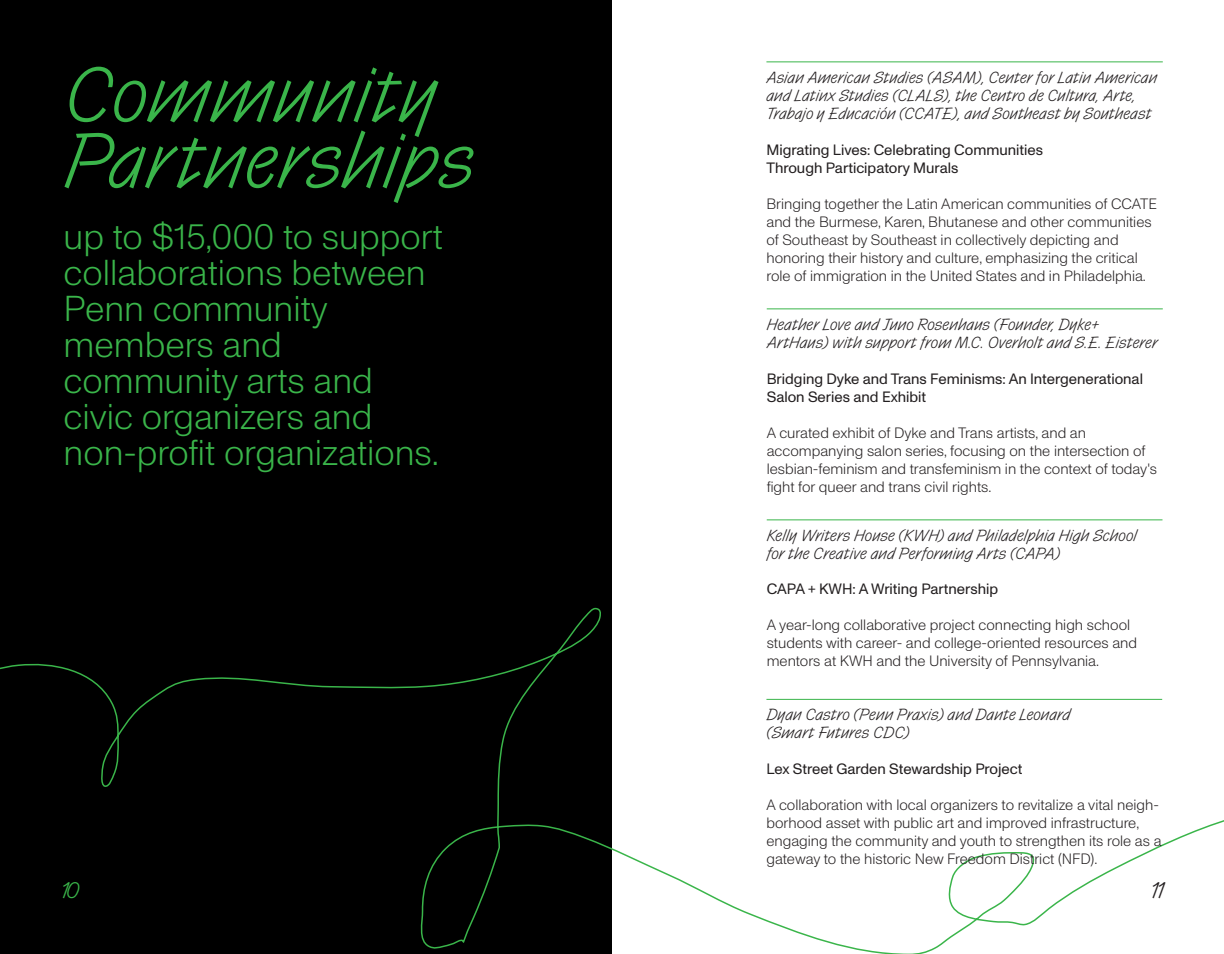
<style>
.page{position:relative;width:1224px;height:954px;background:#fff}
.page>*{position:absolute;margin:0;border:0;box-sizing:border-box;transform-origin:0 0}
.Chapter{font:300 72px/66px "Control Cursive Trial";color:#3ab54a}
.Chapter-2{font:300 36px/36px "Edu Monument Grotesk";color:#3ab54a}
.t1{font:21px "Control Cursive Trial Light TNT";color:#3ab54a}
.t2{font:21px "Control Cursive Trial Light TNT";color:#231f20}
.Paragraph_Style_1{font:300 15px/18px "Edu Monument Grotesk";color:#231f20}
.Paragraph_Style_1-2{font:300 15px/18px "Control Cursive";color:#231f20}
.Chapter-3{font:300 15px/18px "Edu Monument Grotesk";color:#231f20}
.Paragraph_Style_1-3{font:15px/18px "Edu Monument Grotesk";color:#231f20}
</style>
<div class="page">
<div style="left:0;top:0;width:612px;height:954px;background:#000"></div>
<hr style="left:766px;top:62px;width:397px;height:1px;background:#3ab54a">
<hr style="left:767px;top:519px;width:395px;height:1px;background:#3ab54a">
<hr style="left:767px;top:309px;width:396px;height:1px;background:#3ab54a">
<svg style="left:0;top:607px;width:1224px;height:347px"></svg>
<hr style="left:766px;top:699px;width:396px;height:1px;background:#3ab54a">
<p class="Chapter" style="left:64px;top:56px;width:413px">Community<br>Partnerships</p>
<p class="Chapter-2" style="left:64px;top:219px;width:381px">up to $15,000 to support collaborations between<br>Penn community members and community arts and civic organizers and non-profit organizations.</p>
<p class="Paragraph_Style_1-2" style="left:766px;top:67px;width:393px">Asian American Studies (ASAM), Center for Latin American and Latinx Studies (CLALS), the Centro de Cultura, Arte,<br>Trabajo y Educación (CCATE), and Southeast by Southeast</p>
<p class="Paragraph_Style_1-3" style="left:766px;top:140px;width:278px">Migrating Lives: Celebrating Communities<br>Through Participatory Murals</p>
<p class="Paragraph_Style_1" style="left:766px;top:194px;width:392px">Bringing together the Latin American communities of CCATE and the Burmese, Karen, Bhutanese and other communities of Southeast by Southeast in collectively depicting and honoring their history and culture, emphasizing the critical role of immigration in the United States and in Philadelphia.</p>
<p class="Paragraph_Style_1-2" style="left:767px;top:314px;width:393px">Heather Love and Juno Rosenhaus (Founder, Dyke+<br>ArtHaus) with support from M.C. Overholt and S.E. Eisterer</p>
<p class="Paragraph_Style_1-3" style="left:767px;top:369px;width:378px">Bridging Dyke and Trans Feminisms: An Intergenerational<br>Salon Series and Exhibit</p>
<p class="Paragraph_Style_1" style="left:767px;top:423px;width:392px">A curated exhibit of Dyke and Trans artists, and an accompanying salon series, focusing on the intersection of lesbian-feminism and transfeminism in the context of today's fight for queer and trans civil rights.</p>
<p class="Paragraph_Style_1-2" style="left:767px;top:525px;width:372px">Kelly Writers House (KWH) and Philadelphia High School for the Creative and Performing Arts (CAPA)</p>
<p class="Paragraph_Style_1-3" style="left:767px;top:580px;width:233px">CAPA + KWH: A Writing Partnership</p>
<p class="Chapter-3" style="left:767px;top:616px;width:372px">A year-long collaborative project connecting high school students with career- and college-oriented resources and mentors at KWH and the University of Pennsylvania.</p>
<p class="Paragraph_Style_1-2" style="left:766px;top:704px;width:306px">Dyan Castro (Penn Praxis) and Dante Leonard (Smart Futures CDC)</p>
<p class="Paragraph_Style_1-3" style="left:766px;top:760px;width:258px">Lex Street Garden Stewardship Project</p>
<p class="Chapter-3" style="left:766px;top:796px;width:397px">A collaboration with local organizers to revitalize a vital neigh&shy;borhood asset with public art and improved infrastructure, engaging the community and youth to strengthen its role as a gateway to the historic New Freedom District (NFD).</p>
<h3 class="t1" style="left:62px;top:875px;width:19px">10</h3>
<h3 class="t2" style="left:1151px;top:875px;width:13px">11</h3>
</div>
